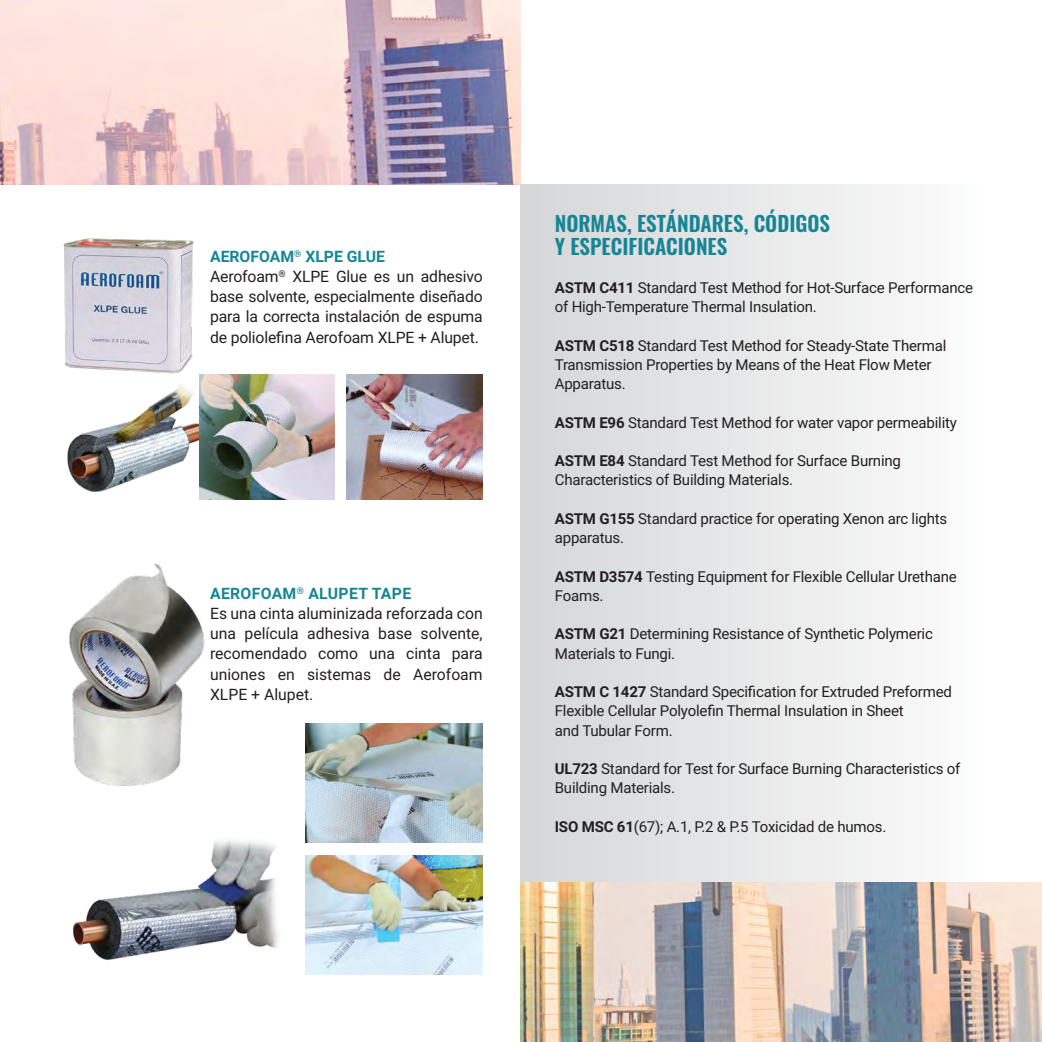
<style>
.page{position:relative;width:1042px;height:1042px;background:#fff}
.page>*{position:absolute;margin:0;border:0;box-sizing:border-box;transform-origin:0 0}
.t1{font:600 21px/22.8px "Oswald";color:#168695}
.t2{font:15.75px/20.1px "Roboto";letter-spacing:-.01em;color:#231f20}
.t3{font:15.05px/19.2px "Roboto";letter-spacing:-.015em;color:#231f20}
.s1{font-weight:700;color:#168695}
.s2{font-weight:700}
</style>
<div class="page">
<img style="left:521px;top:882px;width:521px;height:160px">
<div style="left:521px;top:185px;width:521px;height:697px;background:linear-gradient(to right,#d5d6d8,#fff)"></div>
<img style="left:0;top:0;width:521px;height:185px">
<img style="left:67px;top:385px;width:132px;height:106px">
<img style="left:347px;top:375px;width:136px;height:124px">
<img style="left:199px;top:375px;width:136px;height:124px">
<img style="left:63px;top:238px;width:131px;height:136px">
<img style="left:305px;top:855px;width:178px;height:119px">
<img style="left:305px;top:723px;width:178px;height:119px">
<img style="left:69px;top:563px;width:135px;height:223px">
<img style="left:72px;top:840px;width:206px;height:120px">
<p class="t2" style="left:210px;top:246px;width:274px"><span class="s1">AEROFOAM</span><sup>®</sup> <span class="s1">XLPE GLUE<br></span>Aerofoam<sup>®</sup> XLPE Glue es un adhesivo base solvente, especialmente diseñado para la correcta instalación de espuma de poliolefina Aerofoam XLPE + Alupet.</p>
<p class="t2" style="left:210px;top:583px;width:274px"><span class="s1">AEROFOAM</span><sup>®</sup> <span class="s1">ALUPET TAPE<br></span>Es una cinta aluminizada reforzada con una película adhesiva base solvente, recomendado como una cinta para uniones en sistemas de Aerofoam<br>XLPE + Alupet.</p>
<h1 class="t1" style="left:555px;top:213px;width:277px">NORMAS, ESTÁNDARES, CÓDIGOS<br>Y ESPECIFICACIONES</h1>
<p class="t3" style="left:555px;top:277px;width:420px"><span class="s2">ASTM C411</span> Standard Test Method for Hot-Surface Performance of High-Temperature Thermal Insulation.</p>
<p class="t3" style="left:555px;top:335px;width:393px"><span class="s2">ASTM C518</span> Standard Test Method for Steady-State Thermal<br>Transmission Properties by Means of the Heat Flow Meter<br>Apparatus.</p>
<p class="t3" style="left:555px;top:412px;width:404px"><span class="s2">ASTM E96</span> Standard Test Method for water vapor permeability</p>
<p class="t3" style="left:555px;top:451px;width:348px"><span class="s2">ASTM E84</span> Standard Test Method for Surface Burning<br>Characteristics of Building Materials.</p>
<p class="t3" style="left:555px;top:508px;width:394px"><span class="s2">ASTM G155</span> Standard practice for operating Xenon arc lights apparatus.</p>
<p class="t3" style="left:555px;top:566px;width:403px"><span class="s2">ASTM D3574</span> Testing Equipment for Flexible Cellular Urethane<br>Foams.</p>
<p class="t3" style="left:555px;top:624px;width:380px"><span class="s2">ASTM G21</span> Determining Resistance of Synthetic Polymeric<br>Materials to Fungi.</p>
<p class="t3" style="left:555px;top:681px;width:399px"><span class="s2">ASTM C 1427</span> Standard Specification for Extruded Preformed<br>Flexible Cellular Polyolefin Thermal Insulation in Sheet<br>and Tubular Form.</p>
<p class="t3" style="left:555px;top:758px;width:407px"><span class="s2">UL723</span> Standard for Test for Surface Burning Characteristics of<br>Building Materials.</p>
<p class="t3" style="left:555px;top:816px;width:333px"><span class="s2">ISO MSC 61</span>(67); A.1, P.2 &amp; P.5 Toxicidad de humos.</p>
</div>
